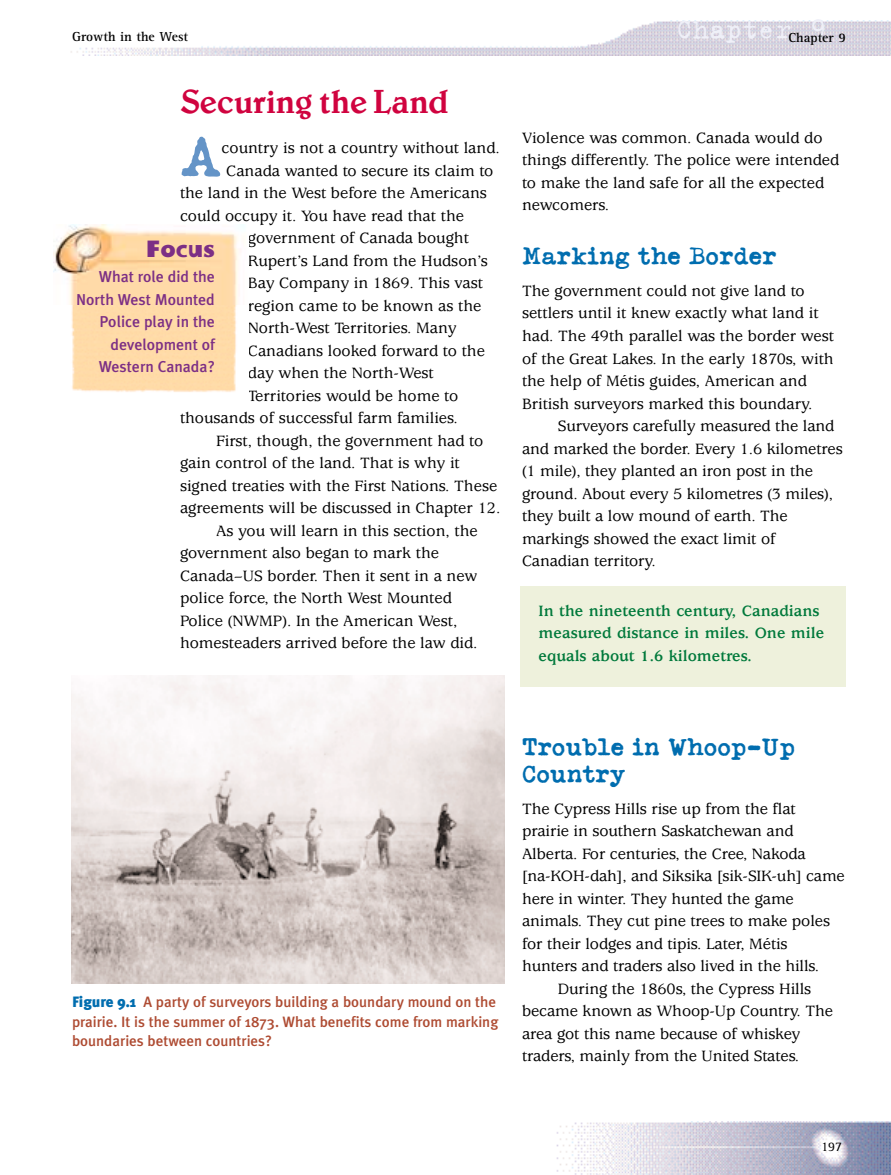
<style>
.page{position:relative;width:891px;height:1175px;background:#fff}
.page>*{position:absolute;margin:0;border:0;box-sizing:border-box;transform-origin:0 0}
.t1{font:700 57.15px "Typeka Taxi";color:#6494c7}
.t2{font:33px "Belton";color:#d0033f}
.t3{font:30px "Trixie Text";color:#eff0f8}
.t4{font:27px "Cathodelic";color:#7c2f85}
.t5{font:700 24px/27px "Typeka Taxi";color:#006daf}
.t6{font:500 16.5px/22.5px "Usherwood";color:#000}
.t7{font:700 16.5px/22.5px "Usherwood";color:#00793b}
.t8{font:500 15.75px/22.5px "Meta Plus";color:#7c2f85;text-align:right}
.t9{font:500 15px/19.5px "Meta Plus";color:#ae4b32}
.t10{font:700 13.5px "Rotis Serif";color:#000}
.t11{font:13.5px "Rotis Serif";color:#000}
.s1{font-weight:900;color:#006daf}
</style>
<div class="page">
<img style="left:556px;top:1121px;width:335px;height:53px">
<img style="left:71px;top:21px;width:820px;height:34px">
<img style="left:54px;top:225px;width:190px;height:80px">
<div style="left:71px;top:305px;width:165px;height:87px;background:#ffdba8"></div>
<img style="left:72px;top:675px;width:432px;height:308px">
<div style="left:521px;top:586px;width:325px;height:101px;background:#eef1dc"></div>
<p class="t10" style="left:72px;top:31px;width:118px">Growth in the West</p>
<h2 class="t2" style="left:180px;top:90px;width:270px">Securing the Land</h2>
<h1 class="t1" style="left:180px;top:135px;width:43px">A</h1>
<p class="t6" style="left:222px;top:138px;width:280px">country is not a country without land.</p>
<p class="t6" style="left:226px;top:161px;width:269px">Canada wanted to secure its claim to</p>
<p class="t6" style="left:180px;top:183px;width:308px">the land in the West before the Americans</p>
<p class="t6" style="left:180px;top:206px;width:286px">could occupy it. You have read that the</p>
<p class="t6" style="left:248px;top:228px;width:222px">government of Canada bought</p>
<p class="t6" style="left:248px;top:251px;width:242px">Rupert’s Land from the Hudson’s</p>
<p class="t6" style="left:248px;top:273px;width:236px">Bay Company in 1869. This vast</p>
<p class="t6" style="left:248px;top:296px;width:235px">region came to be known as the</p>
<p class="t6" style="left:248px;top:318px;width:210px">North-West Territories. Many</p>
<p class="t6" style="left:248px;top:341px;width:238px">Canadians looked forward to the</p>
<p class="t6" style="left:248px;top:363px;width:187px">day when the North-West</p>
<p class="t6" style="left:248px;top:386px;width:212px">Territories would be home to</p>
<p class="t6" style="left:180px;top:408px;width:279px">thousands of successful farm families.</p>
<p class="t6" style="left:216px;top:431px;width:269px">First, though, the government had to</p>
<p class="t6" style="left:180px;top:453px;width:281px">gain control of the land. That is why it</p>
<p class="t6" style="left:180px;top:476px;width:319px">signed treaties with the First Nations. These</p>
<p class="t6" style="left:180px;top:498px;width:322px">agreements will be discussed in Chapter 12.</p>
<p class="t6" style="left:216px;top:521px;width:263px">As you will learn in this section, the</p>
<p class="t6" style="left:180px;top:543px;width:261px">government also began to mark the</p>
<p class="t6" style="left:180px;top:566px;width:299px">Canada–US border. Then it sent in a new</p>
<p class="t6" style="left:180px;top:588px;width:273px">police force, the North West Mounted</p>
<p class="t6" style="left:180px;top:611px;width:279px">Police (NWMP). In the American West,</p>
<p class="t6" style="left:180px;top:633px;width:299px">homesteaders arrived before the law did.</p>
<h3 class="t4" style="left:146px;top:240px;width:71px">Focus</h3>
<p class="t8" style="left:76px;top:267px;width:140px">What role did the<br>North West Mounted<br>Police play in the development of<br>Western Canada?</p>
<h3 class="t3" style="left:676px;top:10px;width:152px">Chapter 9</h3>
<p class="t10" style="left:789px;top:32px;width:59px">Chapter 9</p>
<p class="t6" style="left:522px;top:128px;width:319px">Violence was common. Canada would do things differently. The police were intended to make the land safe for all the expected newcomers.</p>
<h3 class="t5" style="left:522px;top:245px;width:256px">Marking the Border</h3>
<p class="t6" style="left:522px;top:281px;width:313px">The government could not give land to settlers until it knew exactly what land it had. The 49th parallel was the border west of the Great Lakes. In the early 1870s, with the help of Métis guides, American and British surveyors marked this boundary.</p>
<p class="t6" style="left:522px;top:416px;width:322px;text-indent:36px">Surveyors carefully measured the land and marked the border. Every 1.6 kilometres (1 mile), they planted an iron post in the ground. About every 5 kilometres (3 miles), they built a low mound of earth. The markings showed the exact limit of Canadian territory.</p>
<p class="t7" style="left:539px;top:601px;width:287px">In the nineteenth century, Canadians measured distance in miles. One mile equals about 1.6 kilometres.</p>
<p class="t9" style="left:72px;top:994px;width:428px"><span class="s1">Figure 9.1</span> A party of surveyors building a boundary mound on the prairie. It is the summer of 1873. What benefits come from marking boundaries between countries?</p>
<h3 class="t5" style="left:522px;top:736px;width:275px">Trouble in Whoop-Up<br>Country</h3>
<p class="t6" style="left:522px;top:799px;width:275px">The Cypress Hills rise up from the flat</p>
<p class="t6" style="left:522px;top:821px;width:273px">prairie in southern Saskatchewan and</p>
<p class="t6" style="left:522px;top:844px;width:285px">Alberta. For centuries, the Cree, Nakoda</p>
<p class="t6" style="left:522px;top:866px;width:324px">[na-KOH-dah], and Siksika [sik-SIK-uh] came</p>
<p class="t6" style="left:522px;top:889px;width:273px">here in winter. They hunted the game</p>
<p class="t6" style="left:522px;top:911px;width:310px">animals. They cut pine trees to make poles</p>
<p class="t6" style="left:522px;top:934px;width:267px">for their lodges and tipis. Later, Métis</p>
<p class="t6" style="left:522px;top:956px;width:299px">hunters and traders also lived in the hills.</p>
<p class="t6" style="left:558px;top:979px;width:255px">During the 1860s, the Cypress Hills</p>
<p class="t6" style="left:522px;top:1001px;width:313px">became known as Whoop-Up Country. The</p>
<p class="t6" style="left:522px;top:1024px;width:280px">area got this name because of whiskey</p>
<p class="t6" style="left:522px;top:1046px;width:279px">traders, mainly from the United States.</p>
<p class="t11" style="left:821px;top:1141px;width:23px">197</p>
</div>
